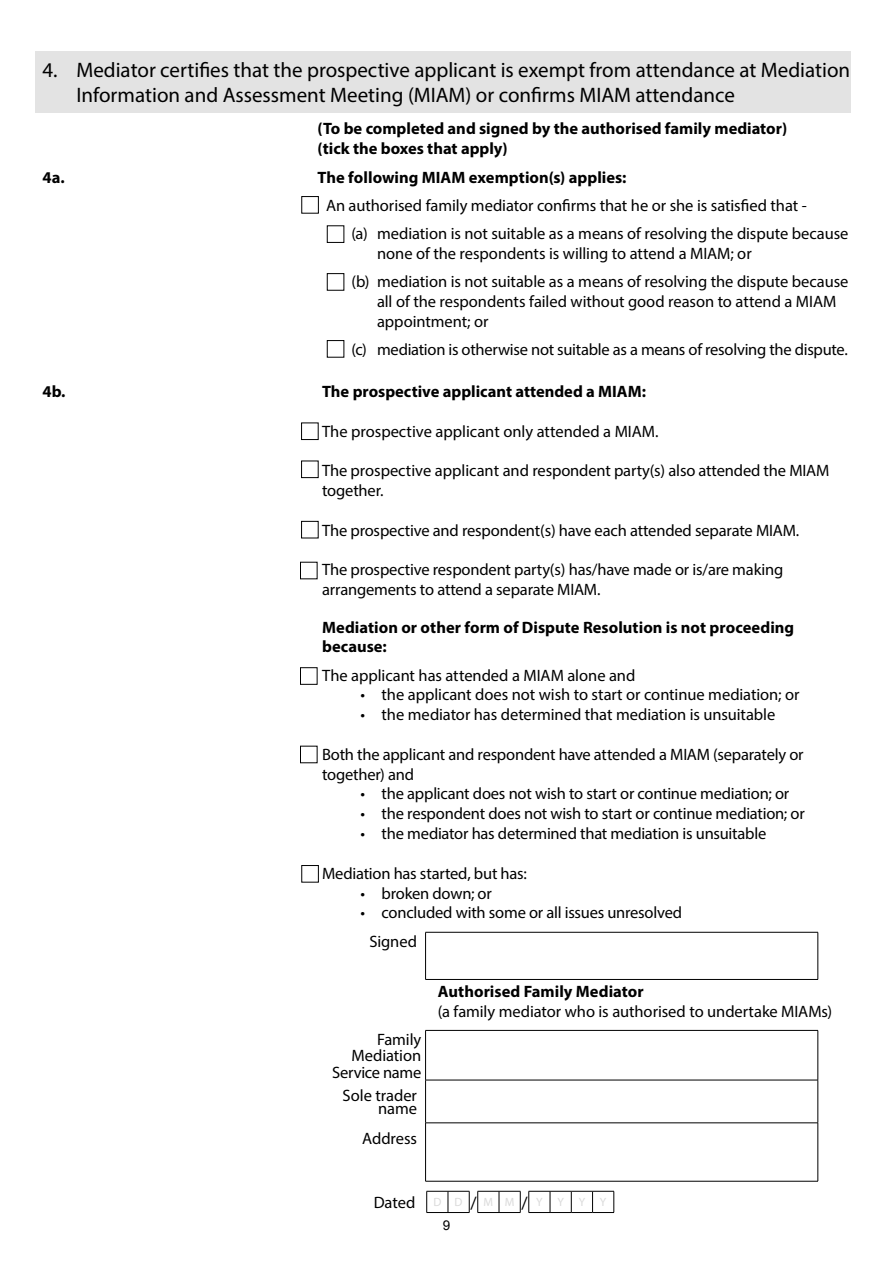
<style>
.page{position:relative;width:893px;height:1263px;background:#fff}
.page>*{position:absolute;margin:0;border:0;box-sizing:border-box;transform-origin:0 0}
.t1{font:21px/25.2px "Myriad Pro";color:#000}
.t2{font:16.5px/19.8px "Myriad Pro";letter-spacing:-.01em;color:#000}
.t3{font:700 16.5px/19.8px "Myriad Pro";color:#000}
.t4{font:13.5px "Arial";color:#000}
.t5{font:12px "Myriad Pro";color:#dadada}
.s1{font-size:18px;color:#000}
</style>
<div class="page">
<div style="left:302px;top:196px;width:17px;height:17px;border:1px solid #000"></div>
<div style="left:327px;top:226px;width:17px;height:17px;border:1px solid #000"></div>
<div style="left:327px;top:273px;width:17px;height:17px;border:1px solid #000"></div>
<div style="left:327px;top:340px;width:17px;height:17px;border:1px solid #000"></div>
<div style="left:35px;top:52px;width:815px;height:61px;background:#e3e3e3"></div>
<div style="left:301px;top:423px;width:17px;height:17px;border:1px solid #000"></div>
<div style="left:301px;top:461px;width:17px;height:17px;border:1px solid #000"></div>
<div style="left:301px;top:521px;width:17px;height:17px;border:1px solid #000"></div>
<svg style="left:426px;top:1031px;width:392px;height:150px"></svg>
<hr style="left:425px;top:1030px;width:1px;height:50px;background:#000">
<hr style="left:425px;top:1030px;width:393px;height:1px;background:#000">
<hr style="left:818px;top:1030px;width:1px;height:50px;background:#000">
<hr style="left:425px;top:1080px;width:1px;height:43px;background:#000">
<hr style="left:425px;top:1123px;width:1px;height:58px;background:#000">
<hr style="left:425px;top:1080px;width:393px;height:1px;background:#000">
<hr style="left:818px;top:1080px;width:1px;height:43px;background:#000">
<hr style="left:818px;top:1123px;width:1px;height:58px;background:#000">
<hr style="left:425px;top:1122px;width:393px;height:1px;background:#000">
<hr style="left:425px;top:1181px;width:393px;height:1px;background:#000">
<hr style="left:425px;top:932px;width:1px;height:47px;background:#000">
<hr style="left:425px;top:932px;width:393px;height:1px;background:#000">
<hr style="left:818px;top:932px;width:1px;height:47px;background:#000">
<hr style="left:425px;top:979px;width:393px;height:1px;background:#000">
<svg style="left:426px;top:1191px;width:189px;height:22px"></svg>
<div style="left:300px;top:667px;width:17px;height:17px;border:1px solid #000"></div>
<div style="left:300px;top:746px;width:17px;height:17px;border:1px solid #000"></div>
<div style="left:302px;top:865px;width:17px;height:17px;border:1px solid #000"></div>
<div style="left:300px;top:562px;width:17px;height:17px;border:1px solid #000"></div>
<p class="t1" style="left:76px;top:57px;width:775px;text-indent:-34px">4. Mediator certifies that the prospective applicant is exempt from attendance at Mediation<br>Information and Assessment Meeting (MIAM) or confirms MIAM attendance</p>
<p class="t3" style="left:318px;top:118px;width:471px">(To be completed and signed by the authorised family mediator) (tick the boxes that apply)</p>
<p class="t3" style="left:43px;top:167px;width:24px">4a.</p>
<p class="t3" style="left:43px;top:381px;width:24px">4b.</p>
<p class="t3" style="left:317px;top:167px;width:311px">The following MIAM exemption(s) applies:</p>
<p class="t2" style="left:351px;top:191px;width:498px;line-height:28.3px;text-indent:-26px">An authorised family mediator confirms that he or she is satisfied that -<br>(a) mediation is not suitable as a means of resolving the dispute because</p>
<p class="t2" style="left:351px;top:239px;width:498px;line-height:28.3px;text-indent:26px">none of the respondents is willing to attend a MIAM; or<br>(b) mediation is not suitable as a means of resolving the dispute because</p>
<p class="t2" style="left:377px;top:291px;width:461px">all of the respondents failed without good reason to attend a MIAM appointment; or</p>
<p class="t2" style="left:351px;top:340px;width:498px">(c) mediation is otherwise not suitable as a means of resolving the dispute.</p>
<p class="t3" style="left:322px;top:381px;width:325px">The prospective applicant attended a MIAM:</p>
<p class="t2" style="left:322px;top:421px;width:338px">The prospective applicant only attended a MIAM.</p>
<p class="t2" style="left:322px;top:461px;width:509px">The prospective applicant and respondent party(s) also attended the MIAM together.</p>
<p class="t2" style="left:322px;top:520px;width:479px">The prospective and respondent(s) have each attended separate MIAM.</p>
<p class="t2" style="left:322px;top:560px;width:463px">The prospective respondent party(s) has/have made or is/are making arrangements to attend a separate MIAM.</p>
<p class="t3" style="left:322px;top:616px;width:474px">Mediation or other form of Dispute Resolution is not proceeding because:</p>
<p class="t2" style="left:322px;top:665px;width:315px">The applicant has attended a MIAM alone and</p>
<p class="t2" style="left:360px;top:685px;width:441px">• the applicant does not wish to start or continue mediation; or</p>
<p class="t2" style="left:360px;top:705px;width:417px">• the mediator has determined that mediation is unsuitable</p>
<p class="t2" style="left:322px;top:744px;width:483px">Both the applicant and respondent have attended a MIAM (separately or together) and</p>
<p class="t2" style="left:360px;top:784px;width:430px">• the applicant does not wish to start or continue mediation; or</p>
<p class="t2" style="left:360px;top:804px;width:446px">• the respondent does not wish to start or continue mediation; or</p>
<p class="t2" style="left:360px;top:823px;width:407px">• the mediator has determined that mediation is unsuitable</p>
<p class="t2" style="left:322px;top:863px;width:206px">Mediation has started, but has:</p>
<p class="t2" style="left:360px;top:883px;width:133px">• broken down; or</p>
<p class="t2" style="left:360px;top:903px;width:323px">• concluded with some or all issues unresolved</p>
<p class="t2" style="left:369px;top:931px;width:49px">Signed</p>
<p class="t2" style="left:332px;top:1031px;width:91px;line-height:16.5px;text-align:right">Family<br>Mediation<br>Service name</p>
<p class="t2" style="left:343px;top:1088px;width:76px;line-height:13.5px;text-align:right">Sole trader name</p>
<p class="t2" style="left:362px;top:1128px;width:56px">Address</p>
<p class="t3" style="left:438px;top:981px;width:207px">Authorised Family Mediator</p>
<p class="t2" style="left:438px;top:1001px;width:396px">(a family mediator who is authorised to undertake MIAMs)</p>
<p class="t2" style="left:374px;top:1192px;width:43px">Dated</p>
<p class="t5" style="left:433px;top:1195px;width:175px">D D<span class="s1">/</span>MM<span class="s1">/</span>Y Y Y Y</p>
<p class="t4" style="left:443px;top:1217px;width:9px">9</p>
</div>
